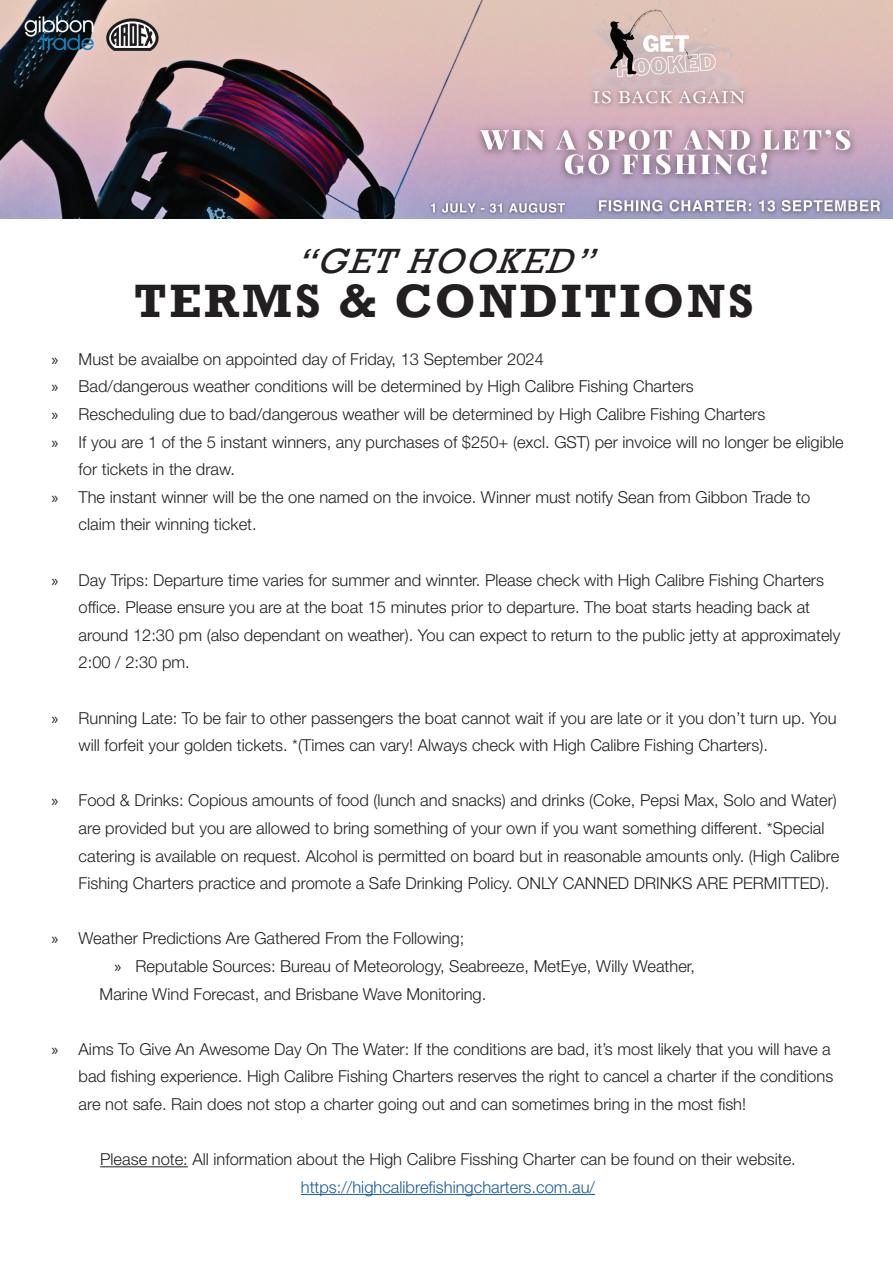
<style>
.page{position:relative;width:893px;height:1263px;background:#fff}
.page>*{position:absolute;margin:0;border:0;box-sizing:border-box;transform-origin:0 0}
.t1{font:700 48px "Rockwell";letter-spacing:.06em;color:#231f20}
.t2{font:italic 36px "Rockwell";color:#231f20}
.t3{font:300 16.5px/27.6px "Helvetica Neue LT Std";color:#231f20}
.t4{font:300 16.5px "Helvetica Neue LT Std";color:#175d9e}
.s1{font-family:"Myriad Pro";font-weight:400}
</style>
<div class="page">
<hr style="left:100px;top:1166px;width:88px;height:1px;background:#231f20">
<hr style="left:301px;top:1194px;width:294px;height:1px;background:#175d9e">
<img style="left:0;top:0;width:893px;height:219px">
<h2 class="t2" style="left:295px;top:241px;width:314px">“GETHOOKED”</h2>
<h1 class="t1" style="left:134px;top:272px;width:621px">TERMS &amp; CONDITIONS</h1>
<p class="t3" style="left:52px;top:345px;width:494px"><span class="s1">»</span> Must be avaialbe on appointed day of Friday, 13 September 2024</p>
<p class="t3" style="left:52px;top:372px;width:644px"><span class="s1">»</span> Bad/dangerous weather conditions will be determined by High Calibre Fishing Charters</p>
<p class="t3" style="left:52px;top:400px;width:715px"><span class="s1">»</span> Rescheduling due to bad/dangerous weather will be determined by High Calibre Fishing Charters</p>
<p class="t3" style="left:52px;top:427px;width:794px"><span class="s1">»</span> If you are 1 of the 5 instant winners, any purchases of $250+ (excl. GST) per invoice will no longer be eligible</p>
<p class="t3" style="left:79px;top:455px;width:158px">for tickets in the draw.</p>
<p class="t3" style="left:52px;top:483px;width:760px"><span class="s1">»</span> The instant winner will be the one named on the invoice. Winner must notify Sean from Gibbon Trade to</p>
<p class="t3" style="left:79px;top:510px;width:180px">claim their winning ticket.</p>
<p class="t3" style="left:79px;top:565px;width:763px;text-indent:-27px"><span class="s1">»</span> Day Trips: Departure time varies for summer and winnter. Please check with High Calibre Fishing Charters office. Please ensure you are at the boat 15 minutes prior to departure. The boat starts heading back at around 12:30 pm (also dependant on weather). You can expect to return to the public jetty at approximately 2:00 / 2:30 pm.</p>
<p class="t3" style="left:79px;top:703px;width:760px;text-indent:-27px"><span class="s1">»</span> Running Late: To be fair to other passengers the boat cannot wait if you are late or it you don’t turn up. You will forfeit your golden tickets. *(Times can vary! Always check with High Calibre Fishing Charters).</p>
<p class="t3" style="left:79px;top:786px;width:762px;text-indent:-27px"><span class="s1">»</span> Food &amp; Drinks: Copious amounts of food (lunch and snacks) and drinks (Coke, Pepsi Max, Solo and Water) are provided but you are allowed to bring something of your own if you want something different. *Special catering is available on request. Alcohol is permitted on board but in reasonable amounts only. (High Calibre Fishing Charters practice and promote a Safe Drinking Policy. ONLY CANNED DRINKS ARE PERMITTED).</p>
<p class="t3" style="left:52px;top:924px;width:414px"><span class="s1">»</span> Weather Predictions Are Gathered From the Following;</p>
<p class="t3" style="left:115px;top:952px;width:582px"><span class="s1">»</span> Reputable Sources: Bureau of Meteorology, Seabreeze, MetEye, Willy Weather,</p>
<p class="t3" style="left:100px;top:979px;width:388px">Marine Wind Forecast, and Brisbane Wave Monitoring.</p>
<p class="t3" style="left:79px;top:1035px;width:756px;text-indent:-27px"><span class="s1">»</span> Aims To Give An Awesome Day On The Water: If the conditions are bad, it’s most likely that you will have a bad fishing experience. High Calibre Fishing Charters reserves the right to cancel a charter if the conditions are not safe. Rain does not stop a charter going out and can sometimes bring in the most fish!</p>
<p class="t3" style="left:100px;top:1145px;width:697px">Please note: All information about the High Calibre Fisshing Charter can be found on their website.</p>
<p class="t4" style="left:301px;top:1177px;width:296px">https://highcalibrefishingcharters.com.au/</p>
</div>
